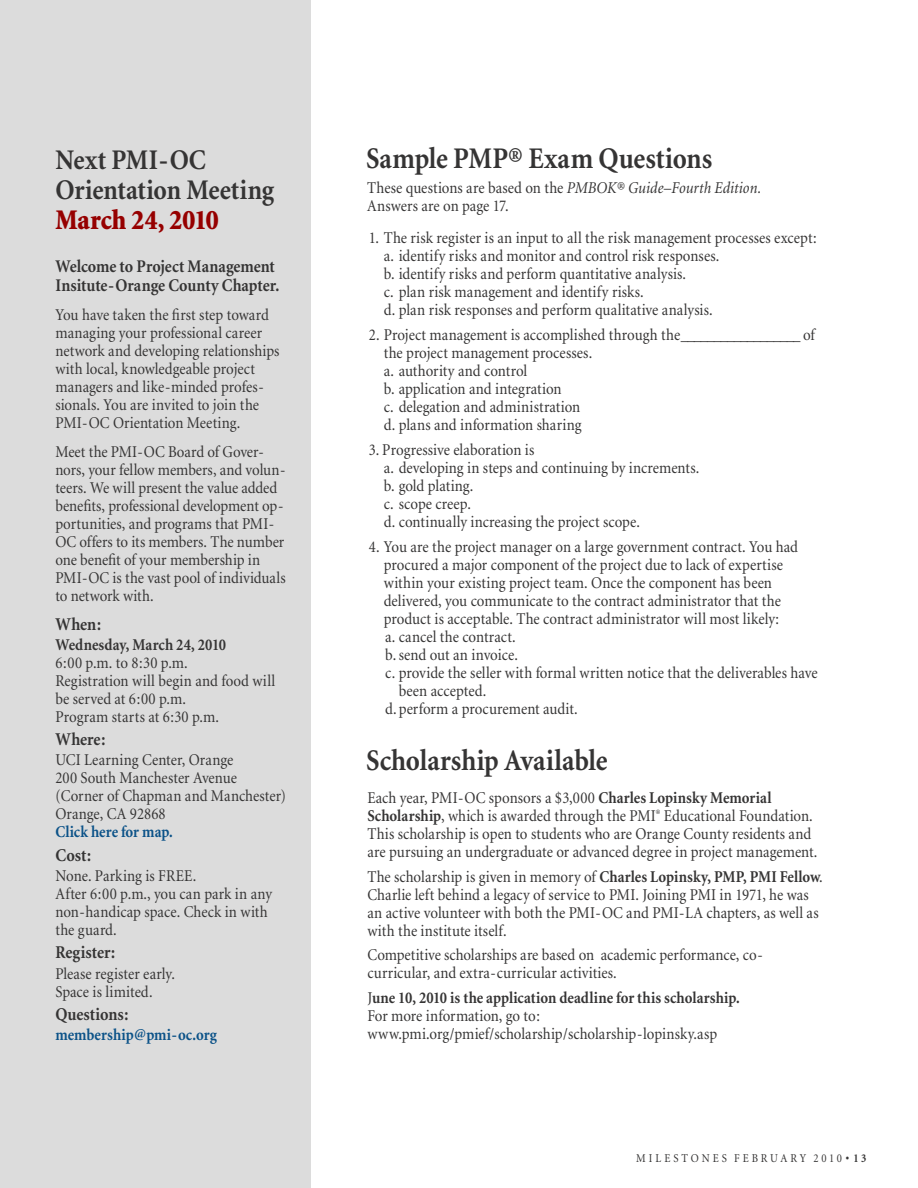
<style>
.page{position:relative;width:918px;height:1188px;background:#fff}
.page>*{position:absolute;margin:0;border:0;box-sizing:border-box;transform-origin:0 0}
.t1{font:700 30px "Minion";color:#353434;scale:.9 1}
.t2{font:700 28.5px/30px "Minion";color:#353434;scale:.9 1}
.t3{font:900 28.5px "Minion";letter-spacing:-.005em;color:#960000;scale:.9 1}
.t4{font:700 18px "Minion";color:#353434;scale:.9 1}
.t5{font:700 17.85px/19.5px "Minion";color:#353434;scale:.9 1}
.t6{font:16.5px/18px "Minion";letter-spacing:.005em;color:#353434;scale:.9 1}
.t7{font:700 16.5px "Minion";letter-spacing:.005em;color:#0b5288;scale:.9 1}
.t8{font:700 16.5px "Minion";letter-spacing:.005em;color:#353434;scale:.9 1}
.t9{font:12px "Minion";letter-spacing:.27em;color:#353434;scale:.9 1}
.s1{font-style:italic}
.s2{font-weight:700}
</style>
<div class="page">
<div style="left:0;top:0;width:310px;height:1188px;background:#dcdcdc"></div>
<h2 class="t2" style="left:55px;top:146px;width:245px">Next PMI-OC<br>Orientation Meeting</h2>
<h2 class="t3" style="left:55px;top:206px;width:183px">March 24, 2010</h2>
<p class="t5" style="left:55px;top:257px;width:250px">Welcome to Project Management<br>Insitute-Orange County Chapter.</p>
<p class="t6" style="left:55px;top:306px;width:250px">You have taken the first step toward managing your professional career network and developing relationships with local, knowledgeable project managers and like-minded profes&shy;sionals. You are invited to join the PMI-OC Orientation Meeting.</p>
<p class="t6" style="left:55px;top:443px;width:257px">Meet the PMI-OC Board of Gover&shy;nors, your fellow members, and volun&shy;teers. We will present the value added benefits, professional development op&shy;portunities, and programs that PMI-OC offers to its members. The number one benefit of your membership in PMI-OC is the vast pool of individuals to network with.</p>
<p class="t4" style="left:55px;top:615px;width:52px">When:</p>
<p class="t8" style="left:55px;top:636px;width:191px">Wednesday, March 24, 2010</p>
<p class="t6" style="left:55px;top:654px;width:246px">6:00 p.m. to 8:30 p.m.<br>Registration will begin and food will be served at 6:00 p.m.<br>Program starts at 6:30 p.m.</p>
<p class="t4" style="left:55px;top:730px;width:57px">Where:</p>
<p class="t6" style="left:55px;top:752px;width:258px">UCI Learning Center, Orange<br>200 South Manchester Avenue (Corner of Chapman and Manchester)<br>Orange, CA 92868</p>
<p class="t7" style="left:55px;top:824px;width:132px">Click here for map.</p>
<p class="t4" style="left:55px;top:846px;width:41px">Cost:</p>
<p class="t6" style="left:55px;top:867px;width:242px">None. Parking is FREE.<br>After 6:00 p.m., you can park in any non-handicap space. Check in with the guard.</p>
<p class="t4" style="left:55px;top:943px;width:68px">Register:</p>
<p class="t6" style="left:55px;top:965px;width:134px">Please register early.<br>Space is limited.</p>
<p class="t4" style="left:55px;top:1005px;width:83px">Questions:</p>
<p class="t7" style="left:55px;top:1026px;width:181px">membership@pmi-oc.org</p>
<h1 class="t1" style="left:366px;top:143px;width:386px">Sample PMP® Exam Questions</h1>
<p class="t6" style="left:367px;top:179px;width:439px">These questions are based on the <span class="s1">PMBOK® Guide–Fourth Edition.<br></span>Answers are on page 17.</p>
<p class="t6" style="left:384px;top:229px;width:482px;text-indent:-15px">1. The risk register is an input to all the risk management processes except: a. identify risks and monitor and control risk responses.<br>b. identify risks and perform quantitative analysis.<br>c. plan risk management and identify risks.<br>d. plan risk responses and perform qualitative analysis.</p>
<p class="t6" style="left:384px;top:326px;width:481px;text-indent:-15px">2. Project management is accomplished through the__________________ of the project management processes.<br>a. authority and control<br>b. application and integration<br>c. delegation and administration<br>d. plans and information sharing</p>
<p class="t6" style="left:384px;top:441px;width:352px;text-indent:-15px">3. Progressive elaboration is<br>a. developing in steps and continuing by increments. b. gold plating.<br>c. scope creep.<br>d. continually increasing the project scope.</p>
<p class="t6" style="left:369px;top:538px;width:478px">4. You are the project manager on a large government contract. You had</p>
<p class="t6" style="left:384px;top:556px;width:445px">procured a major component of the project due to lack of expertise</p>
<p class="t6" style="left:384px;top:574px;width:433px">within your existing project team. Once the component has been</p>
<p class="t6" style="left:384px;top:592px;width:443px">delivered, you communicate to the contract administrator that the</p>
<p class="t6" style="left:384px;top:610px;width:441px">product is acceptable. The contract administrator will most likely:</p>
<p class="t6" style="left:385px;top:628px;width:147px">a. cancel the contract.</p>
<p class="t6" style="left:385px;top:646px;width:149px">b. send out an invoice.</p>
<p class="t6" style="left:385px;top:664px;width:482px">c. provide the seller with formal written notice that the deliverables have</p>
<p class="t6" style="left:399px;top:682px;width:99px">been accepted.</p>
<p class="t6" style="left:385px;top:700px;width:215px">d.perform a procurement audit.</p>
<h1 class="t1" style="left:366px;top:745px;width:270px">Scholarship Available</h1>
<p class="t6" style="left:367px;top:789px;width:502px">Each year, PMI-OC sponsors a $3,000 <span class="s2">Charles Lopinsky Memorial Scholarship</span>, which is awarded through the PMI<sup>®</sup> Educational Foundation.<br>This scholarship is open to students who are Orange County residents and are pursuing an undergraduate or advanced degree in project management.</p>
<p class="t6" style="left:367px;top:868px;width:508px">The scholarship is given in memory of <span class="s2">Charles Lopinsky, PMP, PMI Fellow</span>.<br>Charlie left behind a legacy of service to PMI. Joining PMI in 1971, he was an active volunteer with both the PMI-OC and PMI-LA chapters, as well as with the institute itself.</p>
<p class="t6" style="left:367px;top:946px;width:441px">Competitive scholarships are based on academic performance, co&shy;curricular, and extra-curricular activities.</p>
<p class="t6" style="left:367px;top:989px;width:415px">J<span class="s2">une 10, 2010 is the application deadline for this scholarship.<br></span>For more information, go to: www.pmi.org/pmief/scholarship/scholarship-lopinsky.asp</p>
<p class="t9" style="left:636px;top:1152px;width:257px">MILESTONES FEBRUARY 2010<span class="s2">• 13</span></p>
</div>
